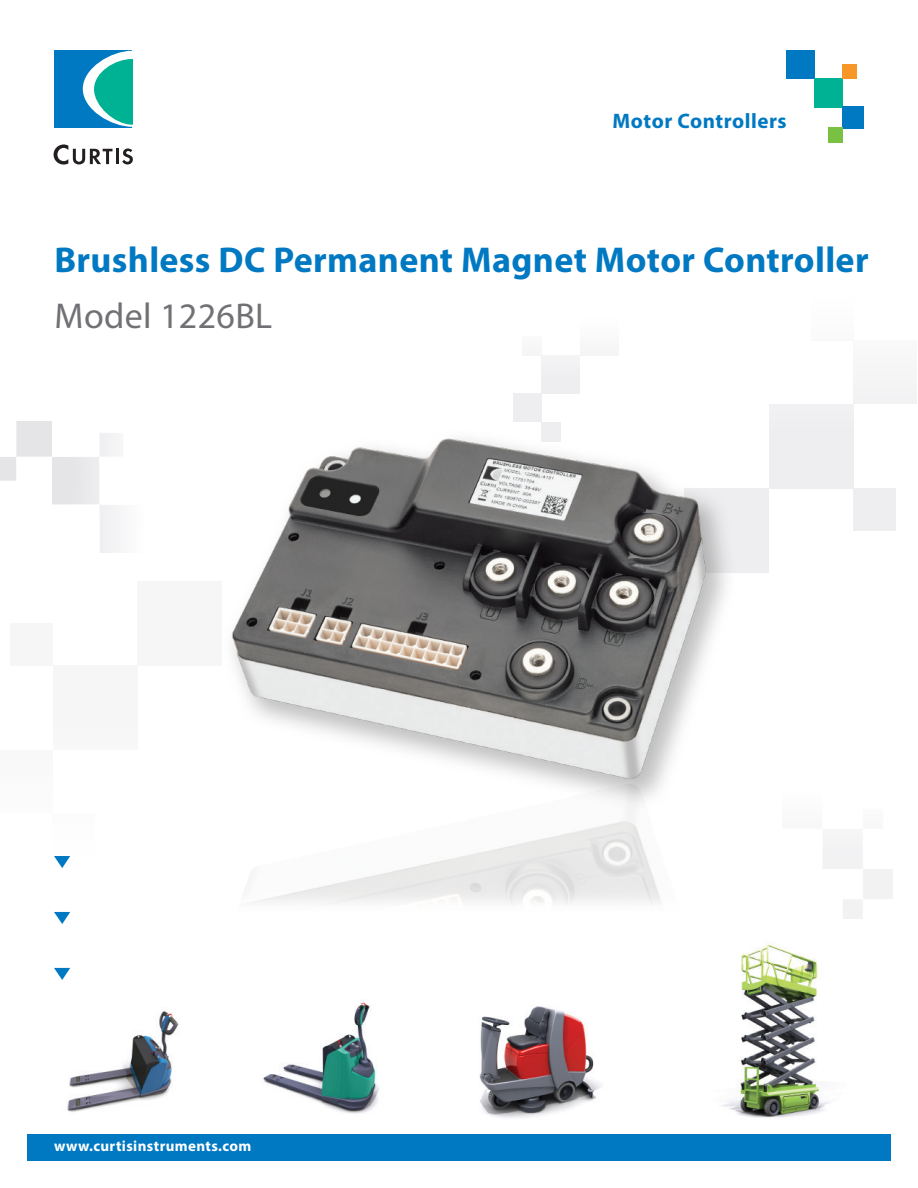
<style>
.page{position:relative;width:918px;height:1188px;background:#fff}
.page>*{position:absolute;margin:0;border:0;box-sizing:border-box;transform-origin:0 0}
.t1{font:700 36px "Myriad Pro";letter-spacing:.01em;color:#0079c2}
.t2{font:36px "Myriad Pro";letter-spacing:.01em;color:#717074}
.t3{font:700 21px "Myriad Pro";letter-spacing:.025em;color:#0079c2}
.t4{font:700 15px "Myriad Pro";letter-spacing:.025em;color:#fff}
</style>
<div class="page">
<div style="left:137px;top:581px;width:85px;height:85px;background:#f6f6f7"></div>
<div style="left:53px;top:666px;width:84px;height:84px;background:#f6f6f7"></div>
<div style="left:0;top:750px;width:53px;height:64px;background:#fafafa"></div>
<div style="left:11px;top:623px;width:42px;height:43px;background:#f6f6f7"></div>
<img style="left:0;top:421px;width:119px;height:132px">
<div style="left:685px;top:489px;width:84px;height:84px;background:#eeeef0"></div>
<div style="left:769px;top:404px;width:85px;height:84px;background:#eeeef0"></div>
<div style="left:854px;top:340px;width:63px;height:64px;background:#f5f5f6"></div>
<div style="left:854px;top:489px;width:42px;height:42px;background:#eeeef0"></div>
<div style="left:786px;top:51px;width:29px;height:28px;background:#0079c2"></div>
<div style="left:843px;top:65px;width:14px;height:14px;background:#f79728"></div>
<div style="left:580px;top:318px;width:38px;height:38px;background:#f9f9fa"></div>
<div style="left:542px;top:356px;width:38px;height:38px;background:#eeeef0"></div>
<div style="left:513px;top:394px;width:29px;height:28px;background:#eeeef0"></div>
<div style="left:523px;top:337px;width:19px;height:19px;background:#f7f7f8"></div>
<div style="left:786px;top:50px;width:29px;height:28px;background:#0079c2"></div>
<div style="left:815px;top:78px;width:28px;height:29px;background:#00b294"></div>
<div style="left:843px;top:106px;width:21px;height:22px;background:#0079c2"></div>
<div style="left:843px;top:64px;width:14px;height:14px;background:#f79728"></div>
<div style="left:829px;top:128px;width:14px;height:14px;background:#79c142"></div>
<img style="left:263px;top:1002px;width:116px;height:112px">
<img style="left:479px;top:1006px;width:122px;height:112px">
<div style="left:27px;top:1134px;width:864px;height:27px;background:#0079c2"></div>
<svg style="left:54px;top:912px;width:16px;height:12px"></svg>
<svg style="left:54px;top:856px;width:16px;height:12px"></svg>
<svg style="left:54px;top:968px;width:16px;height:12px"></svg>
<div style="left:55px;top:50px;width:77px;height:78px;background:#0079c2"></div>
<svg style="left:83px;top:51px;width:49px;height:76px"></svg>
<svg style="left:54px;top:144px;width:59px;height:21px"></svg>
<hr style="left:116px;top:149px;width:3px;height:15px;background:#231f20">
<svg style="left:122px;top:149px;width:11px;height:15px"></svg>
<img style="left:67px;top:1011px;width:112px;height:101px">
<img style="left:721px;top:944px;width:109px;height:174px">
<img style="left:231px;top:422px;width:528px;height:527px">
<p class="t3" style="left:613px;top:107px;width:176px">Motor Controllers</p>
<p class="t1" style="left:55px;top:237px;width:816px">Brushless DC Permanent Magnet Motor Controller</p>
<p class="t2" style="left:55px;top:293px;width:219px">Model 1226BL</p>
<p class="t4" style="left:54px;top:1136px;width:199px">www.curtisinstruments.com</p>
</div>
